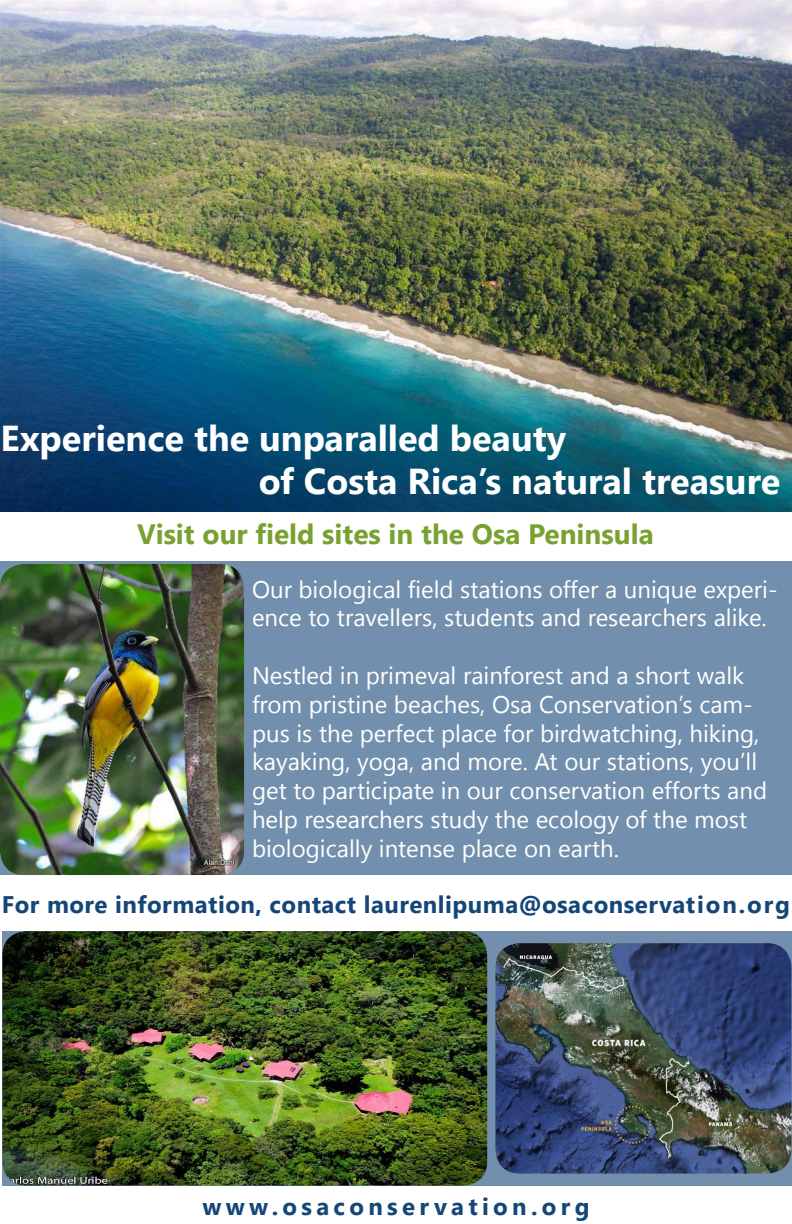
<style>
.page{position:relative;width:792px;height:1224px;background:#fff}
.page>*{position:absolute;margin:0;border:0;box-sizing:border-box;transform-origin:0 0}
.t1{font:700 36px/43.2px "Segoe UI";color:#fff}
.t2{font:700 28px "Segoe UI";color:#78a22f}
.t3{font:24px/28.8px "Segoe UI";color:#fff}
.t4{font:700 24px "Segoe UI";letter-spacing:.02em;color:#144677}
.t5{font:700 24px "Segoe UI";letter-spacing:.18em;color:#144677}
</style>
<div class="page">
<div style="left:2px;top:931px;width:790px;height:255px;background:#7290ad"></div>
<div style="left:0;top:562px;width:791px;height:313px;background:#7290ad"></div>
<img style="left:0;top:0;width:792px;height:511px">
<img style="left:2px;top:931px;width:485px;height:255px">
<img style="left:0;top:564px;width:244px;height:311px">
<img style="left:495px;top:943px;width:296px;height:231px">
<h1 class="t1" style="left:259px;top:415px;width:523px;text-indent:-258px">Experience the unparalled beauty<br>of Costa Rica’s natural treasure</h1>
<p class="t2" style="left:137px;top:514px;width:518px">Visit our field sites in the Osa Peninsula</p>
<p class="t3" style="left:252px;top:574px;width:527px">Our biological field stations offer a unique experi&shy;ence to travellers, students and researchers alike.</p>
<p class="t3" style="left:252px;top:660px;width:517px">Nestled in primeval rainforest and a short walk from pristine beaches, Osa Conservation’s cam&shy;pus is the perfect place for birdwatching, hiking, kayaking, yoga, and more. At our stations, you’ll get to participate in our conservation efforts and help researchers study the ecology of the most biologically intense place on earth.</p>
<p class="t4" style="left:2px;top:887px;width:790px">For more information, contact laurenlipuma@osaconservation.org</p>
<p class="t5" style="left:202px;top:1189px;width:389px">www.osaconservation.org</p>
</div>
